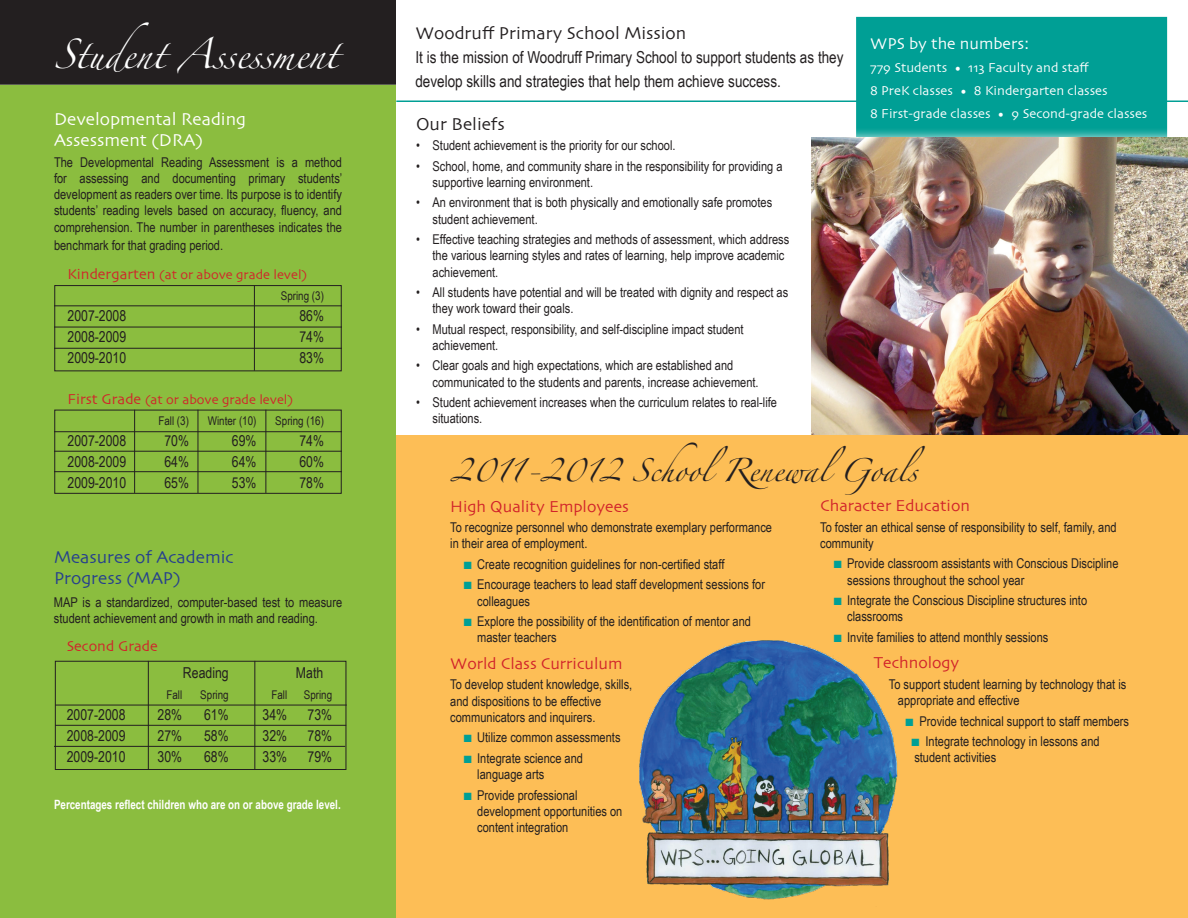
<style>
.page{position:relative;width:1188px;height:918px;background:#fff}
.page>*{position:absolute;margin:0;border:0;box-sizing:border-box;transform-origin:0 0}
.t1{font:27px "Zapfino";color:#fff;scale:.96 1}
.t2{font:21px "Zapfino";color:#231f20}
.t3{font:18px "Skia";color:#231f20}
.t4{font:18px/21.6px "Skia";color:#fff}
.t5{font:18px/21.6px "Skia";color:#253f8e}
.t6{font:16.5px/24px "Arial Narrow";color:#231f20}
.t7{font:16.5px "Skia";color:#d1232a}
.t8{font:16.5px "Skia";color:#fff}
.t9{font:15px "Arial Narrow";color:#231f20}
.t10{font:15px "Skia";color:#d1232a}
.t11{font:13.5px/16.2px "Arial Narrow";color:#231f20}
.t12{font:13.5px/23.2px "Skia";color:#fff}
.t13{font:13.5px "Skia";color:#d1232a}
.t14{font:700 12.75px "Arial Narrow";color:#fff;scale:.94 1}
.t15{font:12px "Arial Narrow";color:#231f20}
.s1{font-size:15px}
.s2{color:#009f95}
</style>
<div class="page">
<hr style="left:396px;top:100px;width:792px;height:2px;background:#009f95">
<div style="left:856px;top:17px;width:311px;height:334px;background:#009f95"></div>
<div style="left:801px;top:128px;width:387px;height:337px;background:#fff;opacity:.75"></div>
<img style="left:811px;top:137px;width:377px;height:298px">
<div style="left:0;top:85px;width:396px;height:833px;background:#8bbd3f"></div>
<div style="left:0;top:0;width:396px;height:85px;background:#231f20"></div>
<div style="left:396px;top:435px;width:792px;height:483px;background:#fdbe56"></div>
<div style="left:54px;top:285px;width:288px;height:86px;border:1px solid #231f20"></div>
<hr style="left:54px;top:305px;width:288px;height:1px;background:#231f20">
<hr style="left:54px;top:327px;width:288px;height:1px;background:#231f20">
<hr style="left:54px;top:348px;width:288px;height:1px;background:#231f20">
<hr style="left:254px;top:285px;width:1px;height:86px;background:#231f20">
<div style="left:54px;top:410px;width:288px;height:84px;border:1px solid #231f20"></div>
<hr style="left:54px;top:451px;width:288px;height:1px;background:#231f20">
<hr style="left:54px;top:471px;width:288px;height:1px;background:#231f20">
<hr style="left:266px;top:410px;width:1px;height:83px;background:#231f20">
<hr style="left:198px;top:410px;width:1px;height:83px;background:#231f20">
<hr style="left:134px;top:410px;width:1px;height:83px;background:#231f20">
<div style="left:55px;top:661px;width:291px;height:109px;border:1px solid #231f20"></div>
<hr style="left:55px;top:705px;width:292px;height:1px;background:#231f20">
<hr style="left:55px;top:725px;width:291px;height:1px;background:#231f20">
<hr style="left:54px;top:746px;width:291px;height:1px;background:#231f20">
<hr style="left:254px;top:661px;width:1px;height:109px;background:#231f20">
<hr style="left:148px;top:661px;width:1px;height:109px;background:#231f20">
<hr style="left:54px;top:431px;width:288px;height:1px;background:#231f20">
<img style="left:625px;top:625px;width:275px;height:287px">
<h1 class="t1" style="left:54px;top:43px;width:297px">Student Assessment</h1>
<h3 class="t4" style="left:54px;top:109px;width:194px">Developmental Reading<br>Assessment (DRA)</h3>
<p class="t11" style="left:54px;top:153px;width:290px;text-align:justify">The Developmental Reading Assessment is a method for assessing and documenting primary students’ development as readers over time. Its purpose is to identify students’ reading levels based on accuracy, fluency, and comprehension. The number in parentheses indicates the</p>
<p class="t11" style="left:54px;top:236px;width:171px">benchmark for that grading period.</p>
<p class="t13" style="left:68px;top:266px;width:241px"><span class="s1">Kindergarten</span> (at or above grade level)</p>
<p class="t15" style="left:281px;top:287px;width:45px">Spring (3)</p>
<p class="t9" style="left:68px;top:304px;width:60px">2007-2008</p>
<p class="t9" style="left:299px;top:304px;width:26px">86%</p>
<p class="t9" style="left:68px;top:325px;width:60px">2008-2009</p>
<p class="t9" style="left:299px;top:325px;width:26px">74%</p>
<p class="t9" style="left:68px;top:346px;width:60px">2009-2010</p>
<p class="t9" style="left:299px;top:346px;width:26px">83%</p>
<p class="t13" style="left:68px;top:392px;width:227px"><span class="s1">First Grade</span> (at or above grade level)</p>
<p class="t15" style="left:158px;top:412px;width:32px">Fall (3)</p>
<p class="t15" style="left:208px;top:412px;width:50px">Winter (10)</p>
<p class="t15" style="left:275px;top:412px;width:50px">Spring (16)</p>
<p class="t9" style="left:68px;top:430px;width:60px">2007-2008</p>
<p class="t9" style="left:164px;top:430px;width:26px">70%</p>
<p class="t9" style="left:232px;top:430px;width:26px">69%</p>
<p class="t9" style="left:299px;top:430px;width:26px">74%</p>
<p class="t9" style="left:68px;top:451px;width:60px">2008-2009</p>
<p class="t9" style="left:164px;top:451px;width:26px">64%</p>
<p class="t9" style="left:232px;top:451px;width:26px">64%</p>
<p class="t9" style="left:299px;top:451px;width:26px">60%</p>
<p class="t9" style="left:68px;top:472px;width:60px">2009-2010</p>
<p class="t9" style="left:164px;top:472px;width:26px">65%</p>
<p class="t9" style="left:232px;top:472px;width:26px">53%</p>
<p class="t9" style="left:299px;top:472px;width:26px">78%</p>
<h3 class="t5" style="left:54px;top:547px;width:181px">Measures of Academic<br>Progress (MAP)</h3>
<p class="t11" style="left:54px;top:594px;width:290px">MAP is a standardized, computer-based test to measure student achievement and growth in math and reading.</p>
<p class="t10" style="left:67px;top:637px;width:93px">Second Grade</p>
<p class="t9" style="left:183px;top:662px;width:47px">Reading</p>
<p class="t9" style="left:296px;top:662px;width:29px">Math</p>
<p class="t15" style="left:166px;top:686px;width:17px">Fall</p>
<p class="t15" style="left:200px;top:686px;width:30px">Spring</p>
<p class="t15" style="left:271px;top:686px;width:17px">Fall</p>
<p class="t15" style="left:304px;top:686px;width:30px">Spring</p>
<p class="t9" style="left:67px;top:704px;width:60px">2007-2008</p>
<p class="t9" style="left:158px;top:704px;width:26px">28%</p>
<p class="t9" style="left:204px;top:704px;width:26px">61%</p>
<p class="t9" style="left:263px;top:704px;width:26px">34%</p>
<p class="t9" style="left:308px;top:704px;width:26px">73%</p>
<p class="t9" style="left:67px;top:725px;width:60px">2008-2009</p>
<p class="t9" style="left:158px;top:725px;width:26px">27%</p>
<p class="t9" style="left:204px;top:725px;width:26px">58%</p>
<p class="t9" style="left:263px;top:725px;width:26px">32%</p>
<p class="t9" style="left:308px;top:725px;width:26px">78%</p>
<p class="t9" style="left:67px;top:746px;width:60px">2009-2010</p>
<p class="t9" style="left:158px;top:746px;width:26px">30%</p>
<p class="t9" style="left:204px;top:746px;width:26px">68%</p>
<p class="t9" style="left:263px;top:746px;width:26px">33%</p>
<p class="t9" style="left:308px;top:746px;width:26px">79%</p>
<p class="t14" style="left:54px;top:795px;width:307px">Percentages reflect children who are on or above grade level.</p>
<h3 class="t3" style="left:415px;top:23px;width:272px">Woodruff Primary School Mission</h3>
<p class="t6" style="left:415px;top:45px;width:430px">It is the mission of Woodruff Primary School to support students as they develop skills and strategies that help them achieve success.</p>
<h3 class="t3" style="left:416px;top:113px;width:90px">Our Beliefs</h3>
<p class="t11" style="left:416px;top:137px;width:261px">• Student achievement is the priority for our school.</p>
<p class="t11" style="left:433px;top:157px;width:352px;text-indent:-16px">• School, home, and community share in the responsibility for providing a supportive learning environment.</p>
<p class="t11" style="left:433px;top:194px;width:341px;text-indent:-16px">• An environment that is both physically and emotionally safe promotes student achievement.</p>
<p class="t11" style="left:433px;top:231px;width:358px;text-indent:-16px">• Effective teaching strategies and methods of assessment, which address the various learning styles and rates of learning, help improve academic achievement.</p>
<p class="t11" style="left:433px;top:284px;width:357px;text-indent:-16px">• All students have potential and will be treated with dignity and respect as they work toward their goals.</p>
<p class="t11" style="left:433px;top:320px;width:313px;text-indent:-16px">• Mutual respect, responsibility, and self-discipline impact student achievement.</p>
<p class="t11" style="left:433px;top:357px;width:328px;text-indent:-16px">• Clear goals and high expectations, which are established and communicated to the students and parents, increase achievement.</p>
<p class="t11" style="left:433px;top:394px;width:346px;text-indent:-16px">• Student achievement increases when the curriculum relates to real-life situations.</p>
<p class="t8" style="left:870px;top:33px;width:161px">WPS by the numbers:</p>
<p class="t12" style="left:870px;top:57px;width:279px">779 Students • 113 Faculty and staff<br>8 PreK classes • 8 Kindergarten classes<br>8 First-grade classes • 9 Second-grade classes</p>
<h2 class="t2" style="left:451px;top:462px;width:476px">2011-2012 SchoolRenewalGoals</h2>
<p class="t7" style="left:450px;top:496px;width:180px">High Quality Employees</p>
<p class="t11" style="left:450px;top:519px;width:323px">To recognize personnel who demonstrate exemplary performance in their area of employment.</p>
<p class="t11" style="left:464px;top:556px;width:262px"><span class="s2">■</span> Create recognition guidelines for non-certified staff</p>
<p class="t11" style="left:477px;top:576px;width:289px;text-indent:-14px"><span class="s2">■</span> Encourage teachers to lead staff development sessions for colleagues</p>
<p class="t11" style="left:477px;top:613px;width:275px;text-indent:-14px"><span class="s2">■</span> Explore the possibility of the identification of mentor and master teachers</p>
<p class="t7" style="left:450px;top:654px;width:174px">World Class Curriculum</p>
<p class="t11" style="left:450px;top:676px;width:184px">To develop student knowledge, skills, and dispositions to be effective communicators and inquirers.</p>
<p class="t11" style="left:464px;top:729px;width:158px"><span class="s2">■</span> Utilize common assessments</p>
<p class="t11" style="left:477px;top:749px;width:107px;text-indent:-14px"><span class="s2">■</span> Integrate science and language arts</p>
<p class="t11" style="left:477px;top:786px;width:147px;text-indent:-14px"><span class="s2">■</span> Provide professional development opportunities on content integration</p>
<p class="t7" style="left:820px;top:496px;width:151px">Character Education</p>
<p class="t11" style="left:820px;top:518px;width:298px">To foster an ethical sense of responsibility to self, family, and community</p>
<p class="t11" style="left:847px;top:555px;width:273px;text-indent:-14px"><span class="s2">■</span> Provide classroom assistants with Conscious Discipline sessions throughout the school year</p>
<p class="t11" style="left:847px;top:592px;width:241px;text-indent:-14px"><span class="s2">■</span> Integrate the Conscious Discipline structures into classrooms</p>
<p class="t11" style="left:834px;top:628px;width:216px"><span class="s2">■</span> Invite families to attend monthly sessions</p>
<p class="t7" style="left:874px;top:653px;width:87px">Technology</p>
<p class="t11" style="left:898px;top:675px;width:230px;text-indent:-9px">To support student learning by technology that is appropriate and effective</p>
<p class="t11" style="left:905px;top:712px;width:225px"><span class="s2">■</span> Provide technical support to staff members</p>
<p class="t11" style="left:911px;top:733px;width:190px"><span class="s2">■</span> Integrate technology in lessons and student activities</p>
</div>
